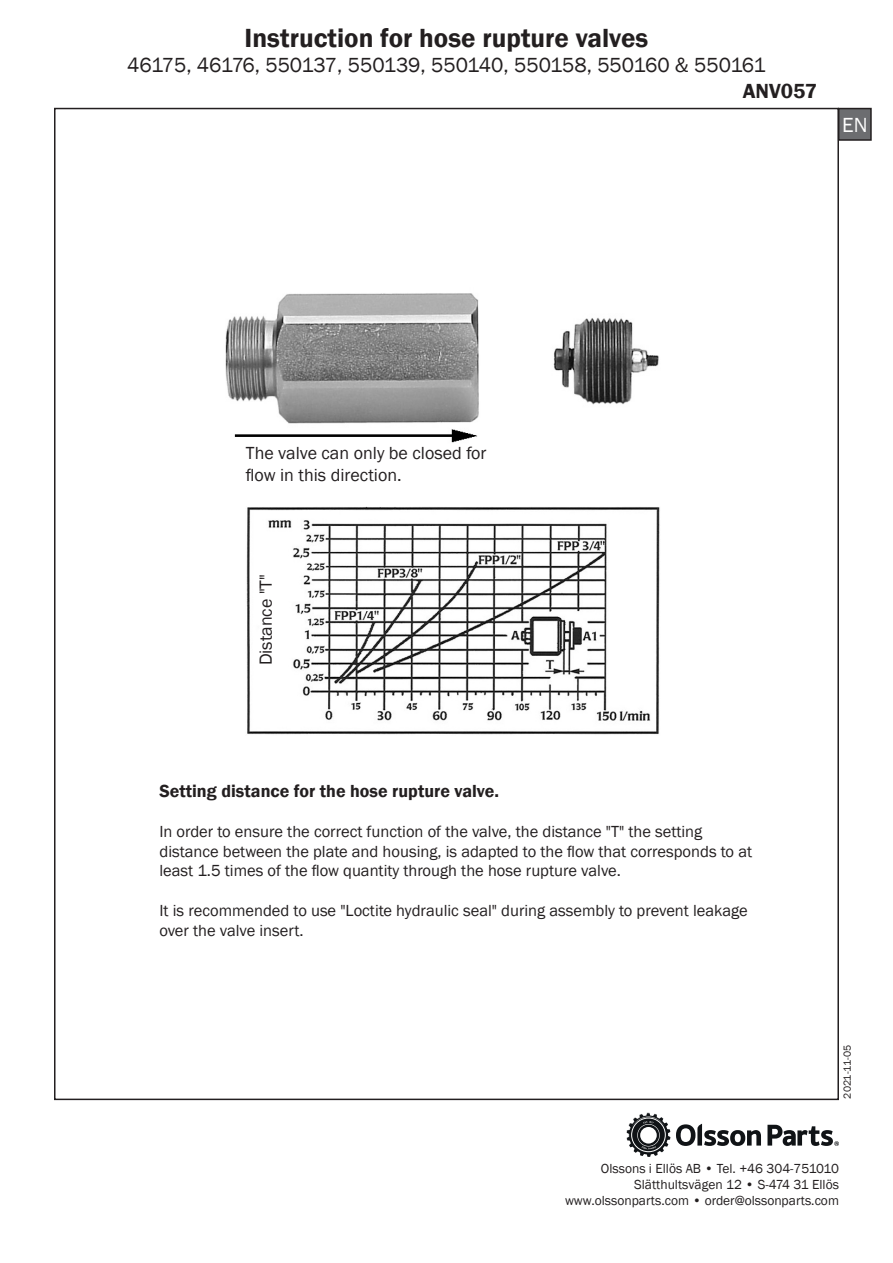
<style>
.page{position:relative;width:893px;height:1263px;background:#fff}
.page>*{position:absolute;margin:0;border:0;box-sizing:border-box;transform-origin:0 0}
.t1{font:600 27px "Franklin Gothic";color:#231f20}
.t2{font:21px "Franklin Gothic";letter-spacing:-.005em;color:#231f20}
.t3{font:600 21px "Franklin Gothic";color:#231f20}
.t4{font:21px "Franklin Gothic";color:#fff}
.t5{font:18px/21.6px "Franklin Gothic";color:#231f20}
.t6{font:600 18px "Franklin Gothic";color:#231f20}
.t7{font:16.5px/19.8px "Franklin Gothic";color:#231f20}
.t8{font:13.5px/16.2px "Franklin Gothic";color:#231f20;text-align:right}
.t9{font:10.5px "Franklin Gothic";color:#231f20}
</style>
<div class="page">
<img style="left:225px;top:293px;width:434px;height:150px">
<img style="left:246px;top:506px;width:414px;height:229px">
<div style="left:839px;top:109px;width:32px;height:31px;background:#6c6d70"></div>
<div style="left:838px;top:108px;width:34px;height:33px;border:2px solid #231f20"></div>
<svg style="left:676px;top:1124px;width:85px;height:22px"></svg>
<svg style="left:626px;top:1113px;width:44px;height:44px"></svg>
<svg style="left:767px;top:1125px;width:72px;height:21px"></svg>
<p class="t1" style="left:245px;top:21px;width:405px">Instruction for hose rupture valves</p>
<p class="t2" style="left:127px;top:52px;width:640px">46175, 46176, 550137, 550139, 550140, 550158, 550160 &amp; 550161</p>
<p class="t3" style="left:743px;top:78px;width:76px">ANV057</p>
<p class="t4" style="left:842px;top:112px;width:27px">EN</p>
<p class="t5" style="left:246px;top:443px;width:242px">The valve can only be closed for flow in this direction.</p>
<p class="t5" style="left:256px;top:665px;width:93px;rotate:-90deg">Distance "T"</p>
<p class="t6" style="left:159px;top:780px;width:341px">Setting distance for the hose rupture valve.</p>
<p class="t7" style="left:159px;top:822px;width:594px">In order to ensure the correct function of the valve, the distance "T" the setting distance between the plate and housing, is adapted to the flow that corresponds to at least 1.5 times of the flow quantity through the hose rupture valve.</p>
<p class="t7" style="left:159px;top:901px;width:590px">It is recommended to use "Loctite hydraulic seal" during assembly to prevent leakage over the valve insert.</p>
<p class="t9" style="left:841px;top:1098px;width:55px;rotate:-90deg">2021-11-05</p>
<p class="t8" style="left:565px;top:1160px;width:275px">Olssons i Ellös AB • Tel. +46 304-751010<br>Slätthultsvägen 12 • S-474 31 Ellös www.olssonparts.com • order@olssonparts.com</p>
</div>
